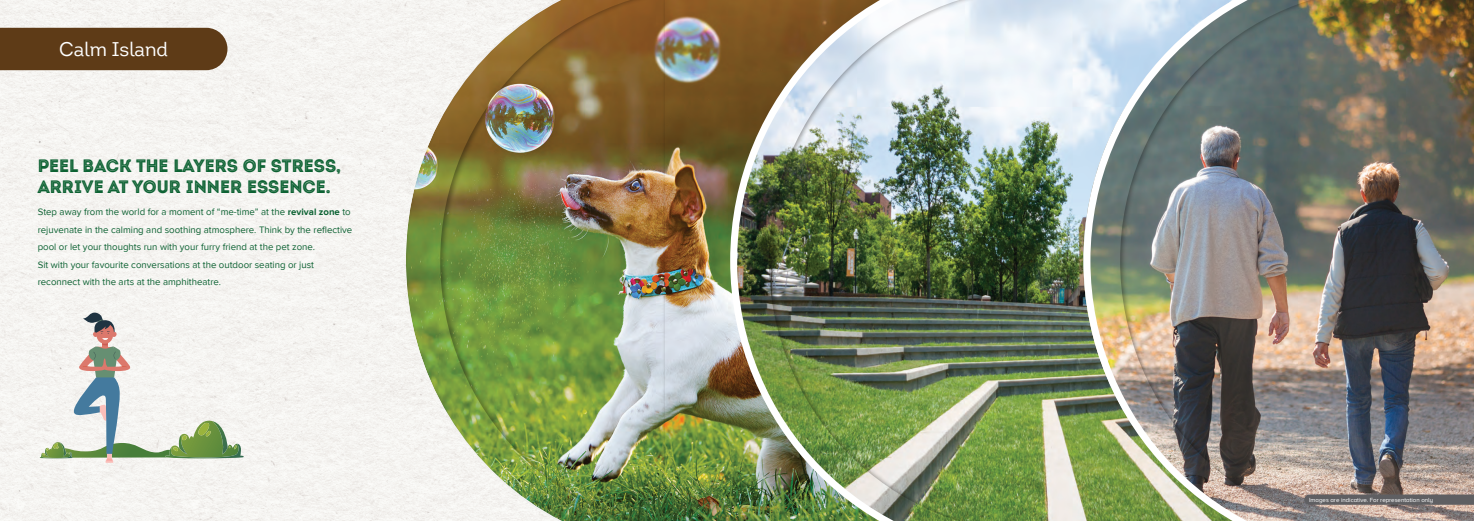
<style>
.page{position:relative;width:1474px;height:521px;background:#fff}
.page>*{position:absolute;margin:0;border:0;box-sizing:border-box;transform-origin:0 0}
.t1{font:19.25px "Intro";color:#fff}
.t2{font:17.5px/21px "Intro Black Inline";color:#0d6233}
.t3{font:9.62px/17.5px "Proxima Nova";color:#0d6233}
.t4{font:6.12px "Proxima Nova A";color:#fff}
.s1{font-weight:700}
</style>
<div class="page">
<img style="left:1395px;top:0;width:78px;height:521px">
<img style="left:716px;top:0;width:674px;height:521px">
<img style="left:588px;top:0;width:122px;height:521px">
<img style="left:558px;top:0;width:28px;height:521px">
<img style="left:0;top:0;width:558px;height:521px">
<svg style="left:1385px;top:494px;width:88px;height:11px"></svg>
<img style="left:726px;top:0;width:306px;height:521px">
<img style="left:1079px;top:0;width:306px;height:521px">
<div style="left:0;top:28px;width:227px;height:42px;background:#5e3b17"></div>
<img style="left:240px;top:444px;width:4px;height:14px">
<svg style="left:41px;top:311px;width:199px;height:152px"></svg>
<p class="t1" style="left:59px;top:38px;width:110px">Calm Island</p>
<p class="t2" style="left:38px;top:155px;width:305px">PEEL BACK THE LAYERS OF STRESS,<br>ARRIVE AT YOUR INNER ESSENCE.</p>
<p class="t3" style="left:38px;top:204px;width:316px">Step away from the world for a moment of “me-time” at the <span class="s1">revival zone</span> to rejuvenate in the calming and soothing atmosphere. Think by the reflective pool or let your thoughts run with your furry friend at the pet zone.</p>
<p class="t3" style="left:38px;top:256px;width:278px">Sit with your favourite conversations at the outdoor seating or just reconnect with the arts at the amphitheatre.</p>
<p class="t4" style="left:1309px;top:496px;width:126px">Images are indicative. For representation only</p>
</div>
